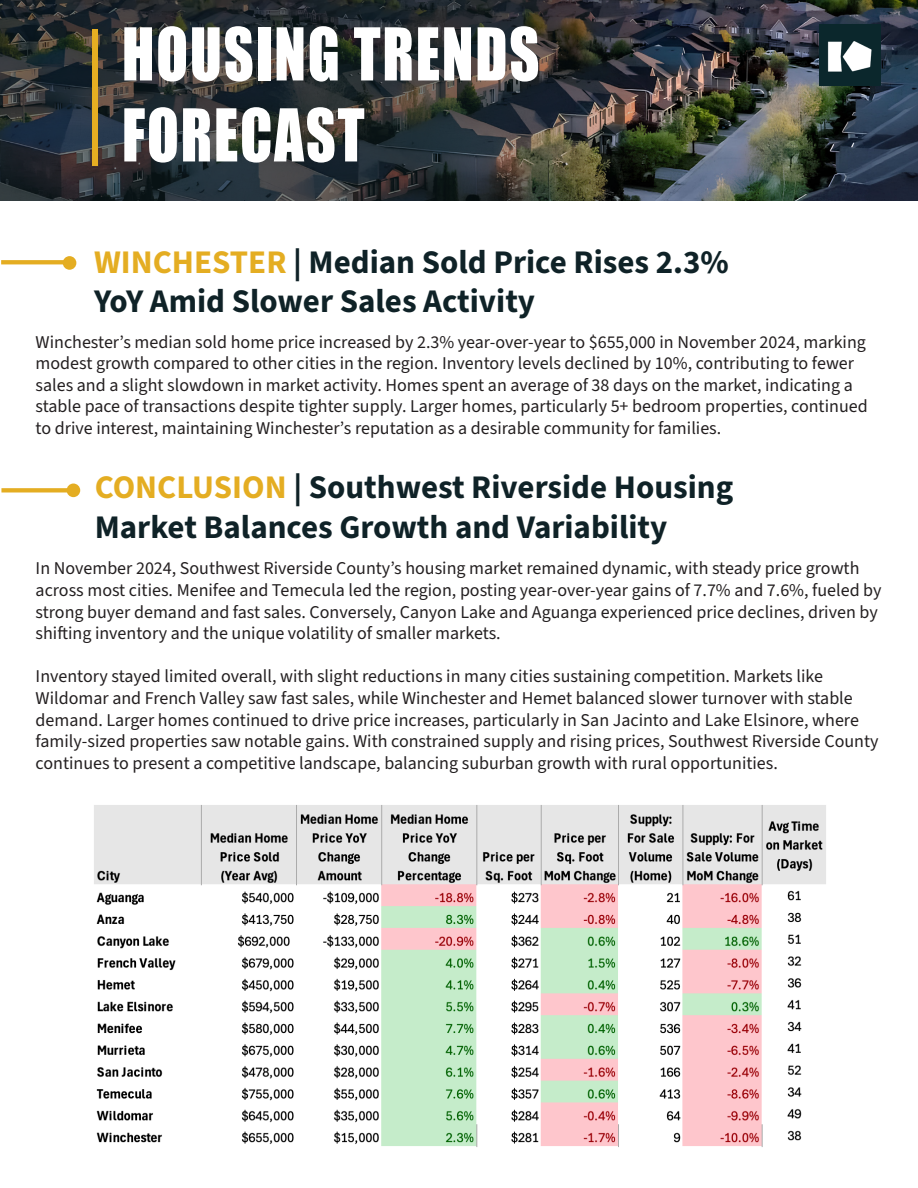
<style>
.page{position:relative;width:918px;height:1188px;background:#fff}
.page>*{position:absolute;margin:0;border:0;box-sizing:border-box;transform-origin:0 0}
.t1{font:67.2px "Impact";letter-spacing:.03em;color:#fff;scale:.87 1}
.t2{font:700 33px/39.6px "Source Sans 3";color:#0f2227}
.t3{font:18px/21.6px "Source Sans 3";color:#231f20}
.s1{color:#e4ad22}
</style>
<div class="page">
<div style="left:1px;top:260px;width:69px;height:4px;border:2px solid #e4ad22"></div>
<div style="left:63px;top:256px;width:13px;height:14px;background:#e4ad22;border-radius:50%"></div>
<img style="left:0;top:0;width:918px;height:201px">
<div style="left:93px;top:29px;width:5px;height:137px;background:#e6ae22"></div>
<img style="left:820px;top:25px;width:61px;height:61px">
<div style="left:1px;top:488px;width:69px;height:4px;border:2px solid #e4ad22"></div>
<div style="left:67px;top:484px;width:13px;height:13px;background:#e4ad22;border-radius:50%"></div>
<img style="left:94px;top:805px;width:732px;height:342px">
<p class="t1" style="left:122px;top:2px;width:482px">HOUSING TRENDS</p>
<p class="t1" style="left:122px;top:83px;width:280px">FORECAST</p>
<p class="t2" style="left:94px;top:242px;width:636px"><span class="s1">WINCHESTER</span> | Median Sold Price Rises 2.3%<br>YoY Amid Slower Sales Activity</p>
<p class="t3" style="left:36px;top:331px;width:834px">Winchester’s median sold home price increased by 2.3% year-over-year to $655,000 in November 2024, marking modest growth compared to other cities in the region. Inventory levels declined by 10%, contributing to fewer sales and a slight slowdown in market activity. Homes spent an average of 38 days on the market, indicating a stable pace of transactions despite tighter supply. Larger homes, particularly 5+ bedroom properties, continued to drive interest, maintaining Winchester’s reputation as a desirable community for families.</p>
<p class="t2" style="left:95px;top:468px;width:640px"><span class="s1">CONCLUSION</span> | Southwest Riverside Housing<br>Market Balances Growth and Variability</p>
<p class="t3" style="left:36px;top:558px;width:847px">In November 2024, Southwest Riverside County’s housing market remained dynamic, with steady price growth across most cities. Menifee and Temecula led the region, posting year-over-year gains of 7.7% and 7.6%, fueled by strong buyer demand and fast sales. Conversely, Canyon Lake and Aguanga experienced price declines, driven by shifting inventory and the unique volatility of smaller markets.</p>
<p class="t3" style="left:36px;top:666px;width:844px">Inventory stayed limited overall, with slight reductions in many cities sustaining competition. Markets like Wildomar and French Valley saw fast sales, while Winchester and Hemet balanced slower turnover with stable demand. Larger homes continued to drive price increases, particularly in San Jacinto and Lake Elsinore, where family-sized properties saw notable gains. With constrained supply and rising prices, Southwest Riverside County continues to present a competitive landscape, balancing suburban growth with rural opportunities.</p>
</div>
